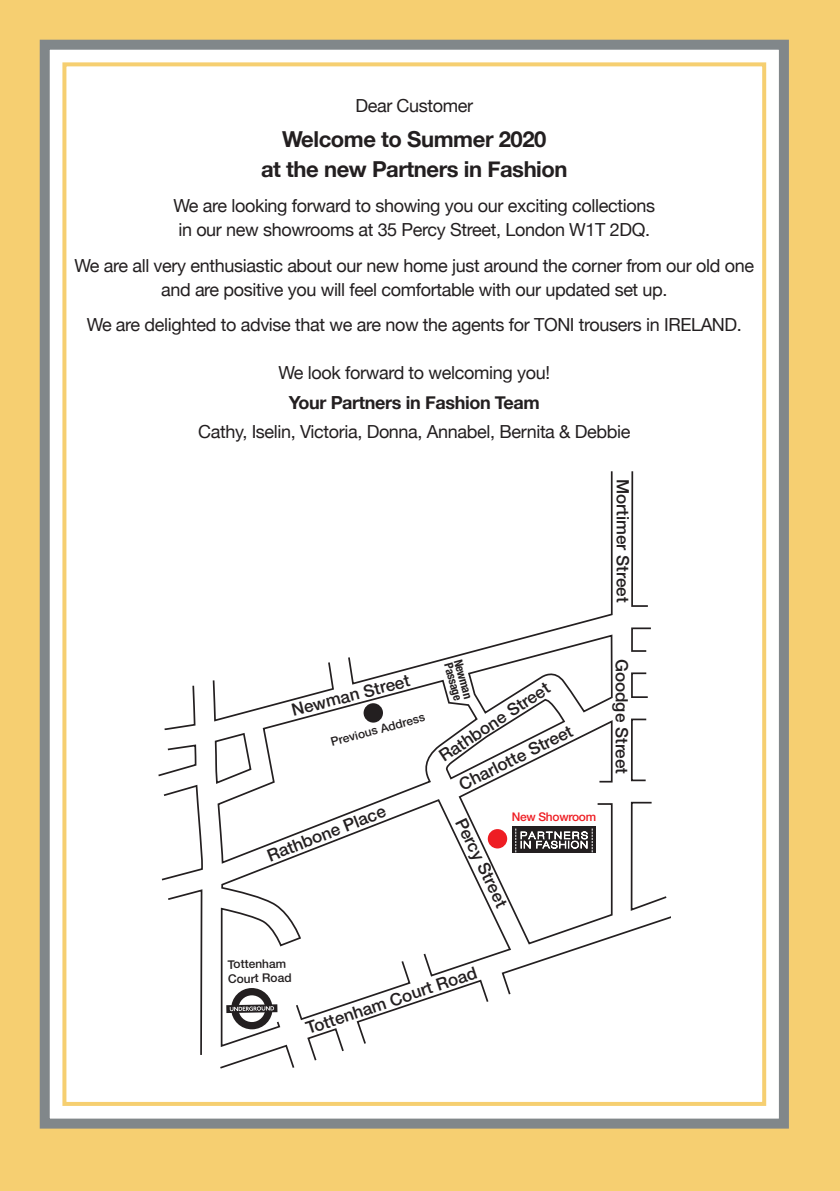
<style>
.page{position:relative;width:840px;height:1191px;background:#fff}
.page>*{position:absolute;margin:0;border:0;box-sizing:border-box;transform-origin:0 0}
.t1{font:700 22px/29.6px "Helvetica Neue";letter-spacing:-.02em;color:#231f20;text-align:center}
.t2{font:18px/24px "Helvetica Neue";letter-spacing:-.02em;color:#231f20;text-align:center}
.t3{font:500 17px "Helvetica Neue";color:#231f20}
.t4{font:500 12px/14.4px "Helvetica Neue";color:#231f20}
.t5{font:700 condensed 12px/10.2px "Helvetica Neue";color:#231f20}
.t6{font:500 12px "Helvetica Neue";letter-spacing:-.025em;color:#ee1d23}
.s1{font-weight:700}
</style>
<div class="page">
<div style="left:0;top:0;width:839px;height:1191px;background:#f6cf71"></div>
<div style="left:45px;top:45px;width:738px;height:1078px;background:#fff"></div>
<div style="left:40px;top:40px;width:748px;height:1088px;border:10px solid #81878a"></div>
<div style="left:62px;top:62px;width:703px;height:1044px;border:4px solid #f6cf71"></div>
<svg style="left:158px;top:471px;width:455px;height:584px"></svg>
<div style="left:363px;top:703px;width:20px;height:19px;background:#231f20;border-radius:50%"></div>
<div style="left:487px;top:829px;width:20px;height:19px;background:#ee1d23;border-radius:50%"></div>
<div style="left:511px;top:826px;width:84px;height:27px;background:#231f20"></div>
<svg style="left:515px;top:828px;width:77px;height:24px"></svg>
<svg style="left:218px;top:889px;width:452px;height:179px"></svg>
<svg style="left:629px;top:471px;width:39px;height:441px"></svg>
<p class="t2" style="left:355px;top:94px;width:119px">Dear Customer</p>
<p class="t1" style="left:261px;top:125px;width:308px">Welcome to Summer 2020<br>at the new Partners in Fashion</p>
<p class="t2" style="left:173px;top:195px;width:483px;text-align:left">We are looking forward to showing you our exciting collections in our new showrooms at 35 Percy Street, London W1T 2DQ.</p>
<p class="t2" style="left:74px;top:254px;width:680px">We are all very enthusiastic about our new home just around the corner from our old one and are positive you will feel comfortable with our updated set up.</p>
<p class="t2" style="left:87px;top:313px;width:656px">We are delighted to advise that we are now the agents for TONI trousers in IRELAND.</p>
<p class="t2" style="left:198px;top:359px;width:433px;line-height:29.6px">We look forward to welcoming you!<br><span class="s1">Your Partners in Fashion Team<br></span>Cathy, Iselin, Victoria, Donna, Annabel, Bernita &amp; Debbie</p>
<p class="t3" style="left:636px;top:479px;width:125px;rotate:90deg">Mortimer Street</p>
<p class="t3" style="left:288px;top:697px;width:123px;rotate:-15deg">Newman Street</p>
<p class="t4" style="left:329px;top:734px;width:98px;rotate:-15deg">Previous Address</p>
<p class="t3" style="left:263px;top:842px;width:127px;rotate:-21deg">Rathbone Place</p>
<p class="t5" style="left:463px;top:658px;width:42px;rotate:75deg">Newman<br>Passage</p>
<p class="t3" style="left:433px;top:746px;width:130px;rotate:-34deg">Rathbone Street</p>
<p class="t3" style="left:453px;top:773px;width:126px;rotate:-27deg">Charlotte Street</p>
<p class="t6" style="left:511px;top:807px;width:86px">New Showroom</p>
<p class="t3" style="left:472px;top:813px;width:98px;rotate:64deg">Percy Street</p>
<p class="t3" style="left:635px;top:659px;width:117px;rotate:90deg">Goodge Street</p>
<p class="t4" style="left:227px;top:956px;width:65px;rotate:-1deg">Tottenham<br>Court Road</p>
<p class="t3" style="left:302px;top:1015px;width:180px;rotate:-18deg">Tottenham Court Road</p>
</div>
